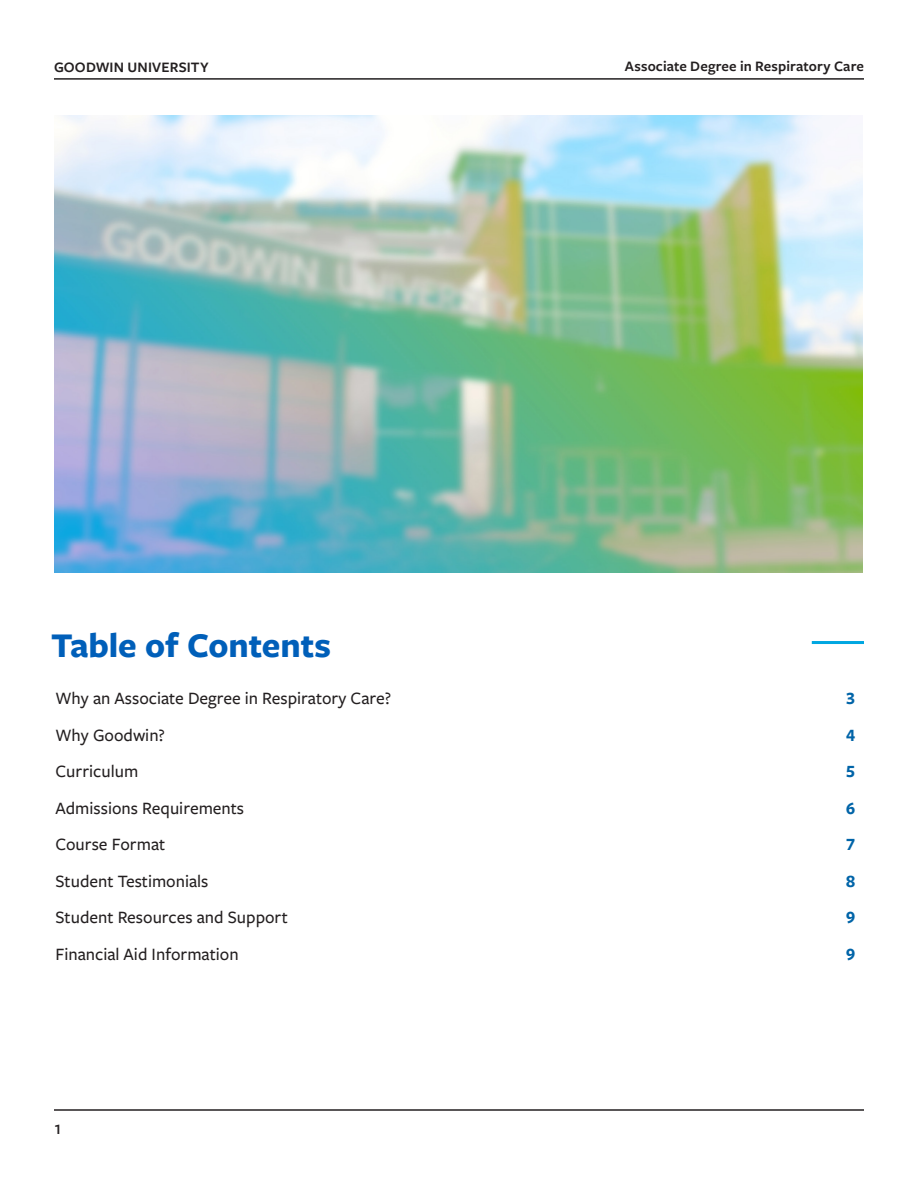
<style>
.page{position:relative;width:918px;height:1188px;background:#fff}
.page>*{position:absolute;margin:0;border:0;box-sizing:border-box;transform-origin:0 0}
.Headers{font:700 36px "Freight Sans Pro";color:#005fb9}
.Table_of_Content_Descriptions{font:500 18px "Freight Sans Pro";color:#231f20}
.Table_of_Content_Page___s{font:700 18px "Freight Sans Pro";color:#0064a8}
.t1{font:600 15px "Freight Sans Pro";letter-spacing:.01em;color:#231f20}
</style>
<div class="page">
<hr style="left:54px;top:78px;width:810px;height:2px;background:#231f20">
<hr style="left:54px;top:1109px;width:810px;height:2px;background:#231f20">
<hr style="left:812px;top:641px;width:52px;height:3px;background:#00a7e1">
<img style="left:54px;top:115px;width:808px;height:457px">
<p class="t1" style="left:54px;top:57px;width:156px">GOODWIN UNIVERSITY</p>
<p class="t1" style="left:625px;top:56px;width:241px">Associate Degree in Respiratory Care</p>
<p class="Headers" style="left:51px;top:621px;width:281px">Table of Contents</p>
<p class="Table_of_Content_Descriptions" style="left:56px;top:687px;width:337px">Why an Associate Degree in Respiratory Care?</p>
<p class="Table_of_Content_Page___s" style="left:846px;top:686px;width:10px">3</p>
<p class="Table_of_Content_Descriptions" style="left:56px;top:723px;width:111px">Why Goodwin?</p>
<p class="Table_of_Content_Page___s" style="left:846px;top:723px;width:10px">4</p>
<p class="Table_of_Content_Descriptions" style="left:56px;top:760px;width:84px">Curriculum</p>
<p class="Table_of_Content_Page___s" style="left:846px;top:759px;width:10px">5</p>
<p class="Table_of_Content_Descriptions" style="left:56px;top:796px;width:190px">Admissions Requirements</p>
<p class="Table_of_Content_Page___s" style="left:846px;top:796px;width:10px">6</p>
<p class="Table_of_Content_Descriptions" style="left:56px;top:833px;width:111px">Course Format</p>
<p class="Table_of_Content_Page___s" style="left:846px;top:832px;width:10px">7</p>
<p class="Table_of_Content_Descriptions" style="left:56px;top:869px;width:155px">Student Testimonials</p>
<p class="Table_of_Content_Page___s" style="left:846px;top:869px;width:10px">8</p>
<p class="Table_of_Content_Descriptions" style="left:56px;top:906px;width:234px">Student Resources and Support</p>
<p class="Table_of_Content_Page___s" style="left:846px;top:905px;width:10px">9</p>
<p class="Table_of_Content_Descriptions" style="left:56px;top:942px;width:185px">Financial Aid Information</p>
<p class="Table_of_Content_Page___s" style="left:846px;top:942px;width:10px">9</p>
<p class="t1" style="left:54px;top:1119px;width:9px">1</p>
</div>
